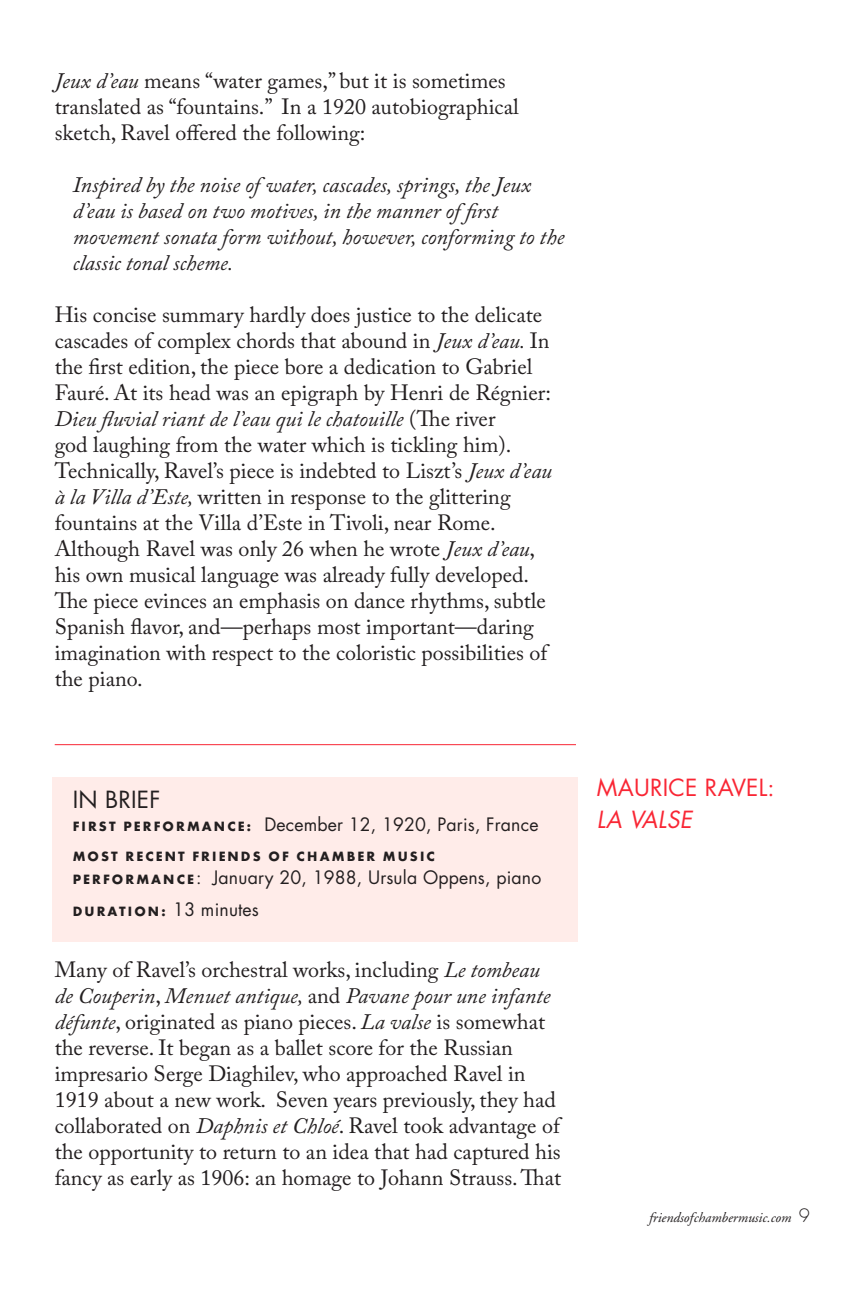
<style>
.page{position:relative;width:864px;height:1296px;background:#fff}
.page>*{position:absolute;margin:0;border:0;box-sizing:border-box;transform-origin:0 0}
.t1{font:23px/32px "Futura";letter-spacing:.01em;color:#f92634}
.t2{font:23px "Futura";letter-spacing:.01em;color:#231f20}
.t3{font:22px/26px "Adobe Caslon Pro";color:#231f20}
.t4{font:italic 22px/26px "Adobe Caslon Pro";color:#231f20}
.t5{font:18px "Futura";letter-spacing:.01em;color:#231f20}
.t6{font:700 14px "Futura T";letter-spacing:.15em;color:#231f20}
.t7{font:italic 14px "Adobe Garamond";color:#231f20}
.s1{font-style:italic}
.s2{font-family:"Futura T";font-weight:700;font-size:14px}
.s3{font-family:"Futura";font-weight:400;font-size:18px}
.s4{font-family:"Futura";font-weight:300;font-style:normal;font-size:18px}
</style>
<div class="page">
<div style="left:53px;top:778px;width:525px;height:164px;background:#ffece9"></div>
<hr style="left:55px;top:744px;width:521px;height:1px;background:#f92634">
<p class="t3" style="left:55px;top:68px;width:466px"><span class="s1">Jeux d’eau</span> means “water games,” but it is sometimes translated as “fountains.” In a 1920 autobiographical sketch, Ravel offered the following:</p>
<p class="t4" style="left:73px;top:172px;width:493px">Inspired by the noise of water, cascades, springs, the Jeux d’eau is based on two motives, in the manner of first movement sonata form without, however, conforming to the classic tonal scheme.</p>
<p class="t3" style="left:55px;top:302px;width:499px">His concise summary hardly does justice to the delicate cascades of complex chords that abound in <span class="s1">Jeux d’eau.</span> In the first edition, the piece bore a dedication to Gabriel Fauré. At its head was an epigraph by Henri de Régnier:<br><span class="s1">Dieu fluvial riant de l’eau qui le chatouille</span> (The river<br>god laughing from the water which is tickling him).<br>Technically, Ravel’s piece is indebted to Liszt’s <span class="s1">Jeux d’eau à la Villa d’Este,</span> written in response to the glittering fountains at the Villa d’Este in Tivoli, near Rome.<br>Although Ravel was only 26 when he wrote <span class="s1">Jeux d’eau</span>, his own musical language was already fully developed.<br>The piece evinces an emphasis on dance rhythms, subtle Spanish flavor, and—perhaps most important—daring imagination with respect to the coloristic possibilities of the piano.</p>
<p class="t2" style="left:73px;top:784px;width:89px">IN BRIEF</p>
<p class="t5" style="left:73px;top:812px;width:467px"><span class="s2">FIRST PERFORMANCE:</span> December 12, 1920, Paris, France</p>
<p class="t6" style="left:73px;top:848px;width:364px">MOST RECENT FRIENDS OF CHAMBER MUSIC</p>
<p class="t5" style="left:73px;top:865px;width:470px"><span class="s2">PERFORMANCE</span> : January 20, 1988, Ursula Oppens, piano</p>
<p class="t6" style="left:73px;top:903px;width:188px">DURATION: <span class="s3">13 minutes</span></p>
<p class="t3" style="left:55px;top:956px;width:508px">Many of Ravel’s orchestral works, including <span class="s1">Le tombeau de Couperin</span>, <span class="s1">Menuet antique,</span> and <span class="s1">Pavane pour une infante défunte</span>, originated as piano pieces. <span class="s1">La valse</span> is somewhat the reverse. It began as a ballet score for the Russian impresario Serge Diaghilev, who approached Ravel in 1919 about a new work. Seven years previously, they had collaborated on <span class="s1">Daphnis et Chloé</span>. Ravel took advantage of the opportunity to return to an idea that had captured his fancy as early as 1906: an homage to Johann Strauss. That</p>
<p class="t1" style="left:597px;top:771px;width:179px">MAURICE RAVEL:<br><span class="s1">LA VALSE</span></p>
<p class="t7" style="left:649px;top:1210px;width:162px">friendsofchambermusic.com <span class="s4">9</span></p>
</div>
